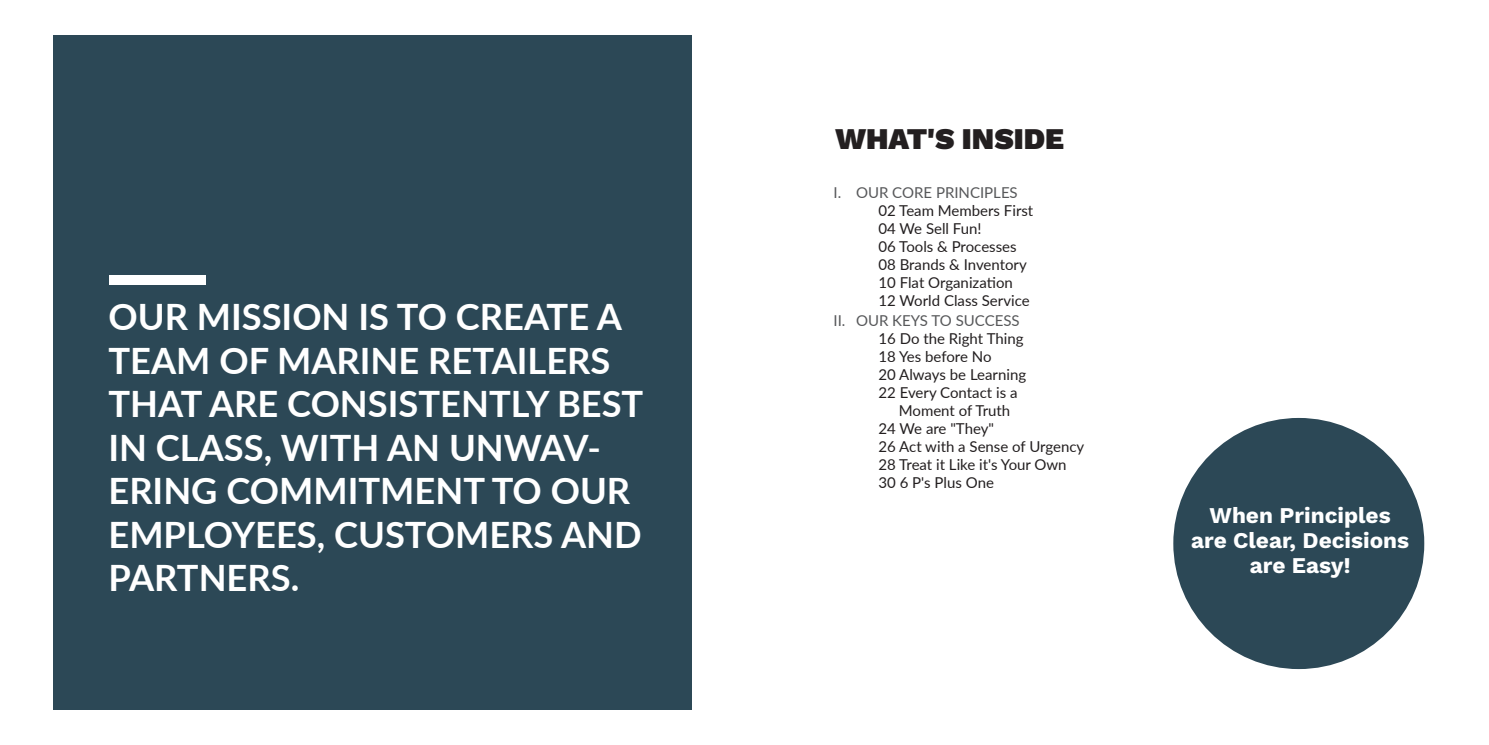
<style>
.page{position:relative;width:1489px;height:745px;background:#fff}
.page>*{position:absolute;margin:0;border:0;box-sizing:border-box;transform-origin:0 0}
.t1{font:700 36.25px/43.5px "Lato";color:#fff}
.t2{font:900 30px "Work Sans";color:#231f20}
.t3{font:700 22.5px/25px "Work Sans";color:#fff;text-align:center}
.t4{font:15px "Lato";color:#231f20}
.t5{font:15px "Lato";color:#57585a}
</style>
<div class="page">
<div style="left:53px;top:35px;width:638px;height:674px;background:#2c4856"></div>
<div style="left:1173px;top:417px;width:251px;height:251px;background:#2c4856;border-radius:50%"></div>
<div style="left:109px;top:276px;width:96px;height:9px;background:#fff"></div>
<p class="t1" style="left:108px;top:293px;width:536px">OUR MISSION IS TO CREATE A<br>TEAM OF MARINE RETAILERS<br>THAT ARE CONSISTENTLY BEST<br>IN CLASS, WITH AN UNWAV-<br>ERING COMMITMENT TO OUR<br>EMPLOYEES, CUSTOMERS AND<br>PARTNERS.</p>
<p class="t2" style="left:835px;top:121px;width:230px">WHAT'S INSIDE</p>
<p class="t5" style="left:833px;top:182px;width:186px">I. OUR CORE PRINCIPLES</p>
<p class="t4" style="left:878px;top:200px;width:156px">02 Team Members First</p>
<p class="t4" style="left:878px;top:218px;width:105px">04 We Sell Fun!</p>
<p class="t4" style="left:878px;top:236px;width:140px">06 Tools &amp; Processes</p>
<p class="t4" style="left:878px;top:254px;width:150px">08 Brands &amp; Inventory</p>
<p class="t4" style="left:878px;top:272px;width:136px">10 Flat Organization</p>
<p class="t4" style="left:878px;top:290px;width:153px">12 World Class Service</p>
<p class="t5" style="left:833px;top:310px;width:188px">II. OUR KEYS TO SUCCESS</p>
<p class="t4" style="left:878px;top:328px;width:146px">16 Do the Right Thing</p>
<p class="t4" style="left:878px;top:346px;width:115px">18 Yes before No</p>
<p class="t4" style="left:878px;top:364px;width:149px">20 Always be Learning</p>
<p class="t4" style="left:878px;top:382px;width:140px">22 Every Contact is a</p>
<p class="t4" style="left:898px;top:400px;width:113px">Moment of Truth</p>
<p class="t4" style="left:878px;top:418px;width:117px">24 We are "They"</p>
<p class="t4" style="left:878px;top:436px;width:207px">26 Act with a Sense of Urgency</p>
<p class="t4" style="left:878px;top:454px;width:190px">28 Treat it Like it's Your Own</p>
<p class="t4" style="left:878px;top:472px;width:117px">30 6 P's Plus One</p>
<p class="t3" style="left:1190px;top:504px;width:220px">When Principles are Clear, Decisions are Easy!</p>
</div>
